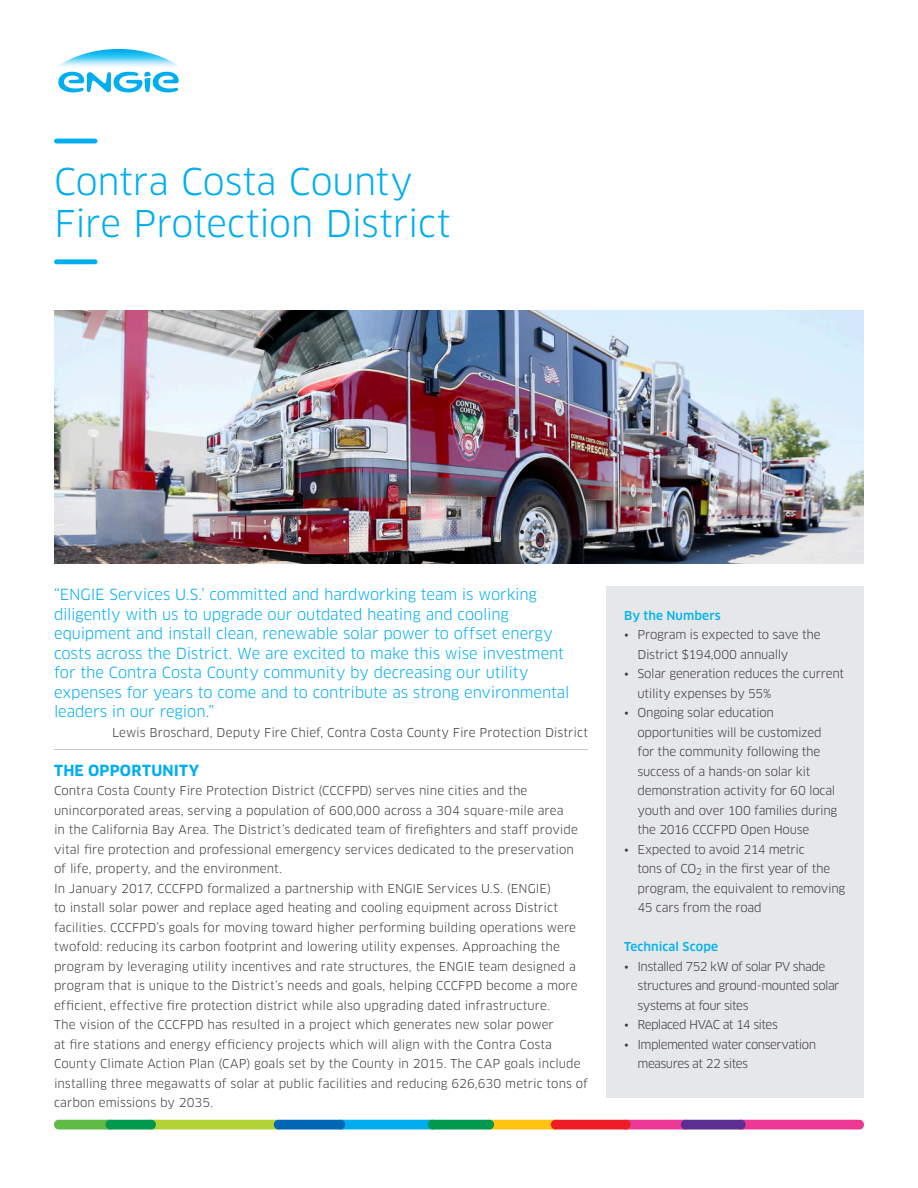
<style>
.page{position:relative;width:918px;height:1188px;background:#fff}
.page>*{position:absolute;margin:0;border:0;box-sizing:border-box;transform-origin:0 0}
.t1{font:36px "Clan OT";letter-spacing:-.005em;color:#00aeef}
.t2{font:15px/19.5px "Clan OT";letter-spacing:-.005em;color:#00aeef}
.t3{font:700 15px "Clan OT";letter-spacing:.015em;color:#00aeef}
.Body{font:12px/19.5px "Clan OT";color:#3e3e3f}
.Body-2{font:12px/19.5px "Clan OT";letter-spacing:-.02em;color:#3e3e3f}
.Body-3{font:12px/19.5px "Clan OT";letter-spacing:-.045em;color:#3e3e3f}
.t4{font:500 12px "Clan OT";letter-spacing:.01em;color:#00b3ef}
.Body-4{font:12px "Clan OT";letter-spacing:-.05em;color:#3e3e3f}
</style>
<div class="page">
<svg style="left:58px;top:49px;width:121px;height:44px"></svg>
<img style="left:54px;top:310px;width:810px;height:254px">
<div style="left:606px;top:587px;width:258px;height:511px;background:#e6e7e9"></div>
<div style="left:736px;top:1120px;width:128px;height:10px;background:#ed3896;border-radius:5px"></div>
<div style="left:621px;top:1120px;width:69px;height:10px;background:#ed3896;border-radius:5px"></div>
<div style="left:485px;top:1120px;width:75px;height:10px;background:#fec210;border-radius:5px"></div>
<div style="left:551px;top:1120px;width:80px;height:10px;background:#ee1d23;border-radius:5px"></div>
<div style="left:336px;top:1120px;width:101px;height:10px;background:#00aeef;border-radius:5px"></div>
<div style="left:147px;top:1120px;width:136px;height:10px;background:#b3d234;border-radius:5px"></div>
<div style="left:54px;top:1120px;width:61px;height:10px;background:#60bb46;border-radius:5px"></div>
<div style="left:428px;top:1120px;width:66px;height:10px;background:#00994e;border-radius:5px"></div>
<div style="left:274px;top:1120px;width:71px;height:10px;background:#0166b3;border-radius:5px"></div>
<div style="left:106px;top:1120px;width:50px;height:10px;background:#00994e;border-radius:5px"></div>
<div style="left:681px;top:1120px;width:65px;height:10px;background:#5b2e91;border-radius:5px"></div>
<hr style="left:54px;top:749px;width:534px;height:1px;background:#c7c8ca">
<hr style="left:56px;top:139px;width:39px;height:4px;background:#00aeef">
<div style="left:56px;top:259px;width:39px;height:5px;background:#00aeef"></div>
<h1 class="t1" style="left:54px;top:160px;width:361px">Contra Costa County</h1>
<h1 class="t1" style="left:54px;top:202px;width:398px">Fire Protection District</h1>
<p class="t2" style="left:54px;top:585px;width:517px">“ENGIE Services U.S.’ committed and hardworking team is working diligently with us to upgrade our outdated heating and cooling equipment and install clean, renewable solar power to offset energy costs across the District. We are excited to make this wise investment for the Contra Costa County community by decreasing our utility expenses for years to come and to contribute as strong environmental leaders in our region.”</p>
<p class="Body" style="left:112px;top:722px;width:477px">Lewis Broschard, Deputy Fire Chief, Contra Costa County Fire Protection District</p>
<h2 class="t3" style="left:54px;top:761px;width:147px">THE OPPORTUNITY</h2>
<p class="Body" style="left:54px;top:781px;width:536px">Contra Costa County Fire Protection District (CCCFPD) serves nine cities and the unincorporated areas, serving a population of 600,000 across a 304 square-mile area<br>in the California Bay Area. The District’s dedicated team of firefighters and staff provide vital fire protection and professional emergency services dedicated to the preservation of life, property, and the environment.<br>In January 2017, CCCFPD formalized a partnership with ENGIE Services U.S. (ENGIE)<br>to install solar power and replace aged heating and cooling equipment across District facilities. CCCFPD’s goals for moving toward higher performing building operations were twofold: reducing its carbon footprint and lowering utility expenses. Approaching the program by leveraging utility incentives and rate structures, the ENGIE team designed a program that is unique to the District’s needs and goals, helping CCCFPD become a more efficient, effective fire protection district while also upgrading dated infrastructure.<br>The vision of the CCCFPD has resulted in a project which generates new solar power<br>at fire stations and energy efficiency projects which will align with the Contra Costa County Climate Action Plan (CAP) goals set by the County in 2015. The CAP goals include installing three megawatts of solar at public facilities and reducing 626,630 metric tons of carbon emissions by 2035.</p>
<h3 class="t4" style="left:624px;top:608px;width:98px">By the Numbers</h3>
<p class="Body-2" style="left:638px;top:625px;width:185px;text-indent:-14px">• Program is expected to save the<br>District $194,000 annually</p>
<p class="Body-2" style="left:638px;top:664px;width:208px;text-indent:-14px">• Solar generation reduces the current utility expenses by 55%</p>
<p class="Body-2" style="left:638px;top:703px;width:201px;text-indent:-14px">• Ongoing solar education opportunities will be customized for the community following the success of a hands-on solar kit demonstration activity for 60 local youth and over 100 families during the 2016 CCCFPD Open House</p>
<p class="Body-2" style="left:638px;top:839px;width:209px;text-indent:-14px">• Expected to avoid 214 metric<br>tons of CO<sub>2</sub> in the first year of the program, the equivalent to removing<br>45 cars from the road</p>
<h3 class="t4" style="left:624px;top:940px;width:96px">Technical Scope</h3>
<p class="Body-3" style="left:638px;top:956px;width:204px;text-indent:-14px">• Installed 752 kW of solar PV shade structures and ground-mounted solar systems at four sites</p>
<p class="Body-4" style="left:624px;top:1017px;width:155px">• Replaced HVAC at 14 sites</p>
<p class="Body-3" style="left:638px;top:1034px;width:180px;text-indent:-14px">• Implemented water conservation measures at 22 sites</p>
</div>
